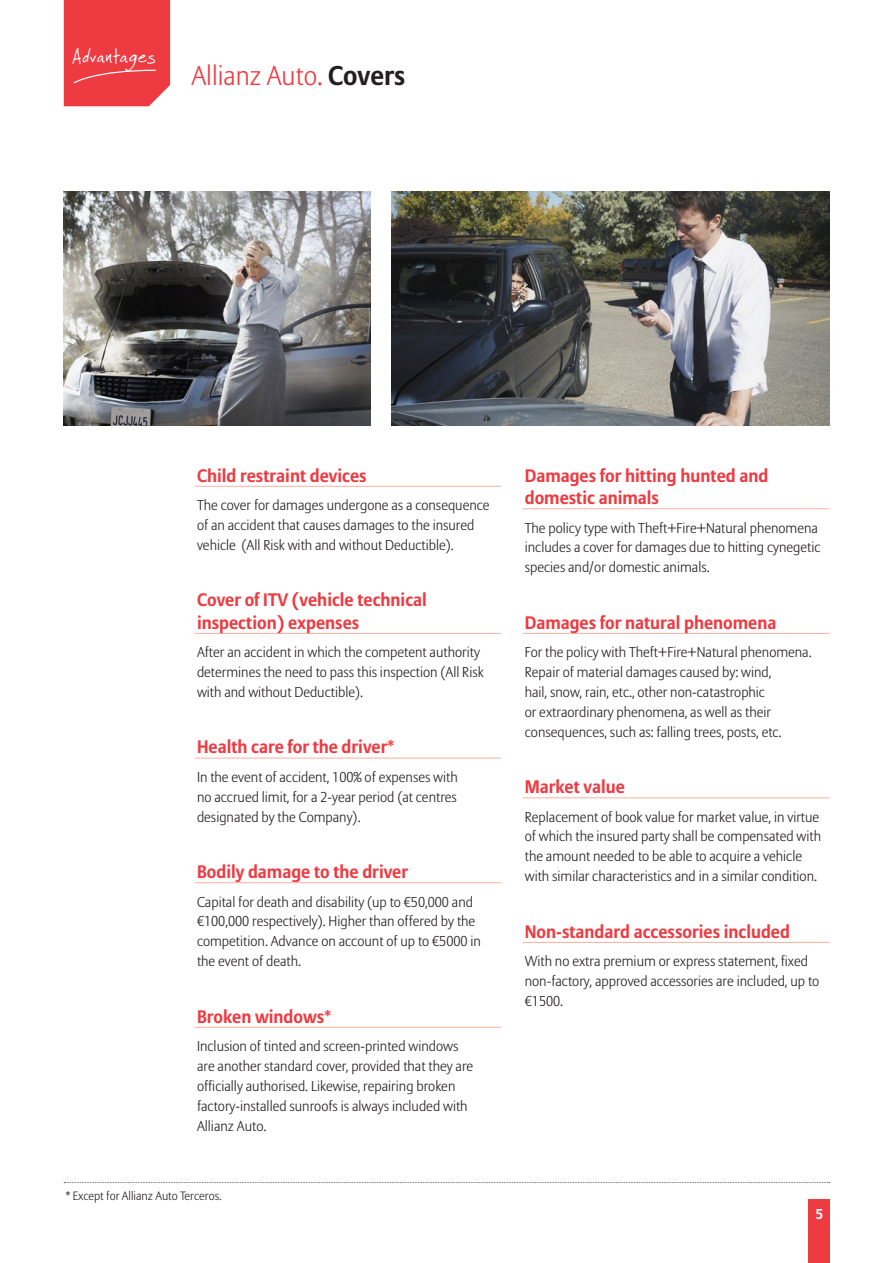
<style>
.page{position:relative;width:893px;height:1263px;background:#fff}
.page>*{position:absolute;margin:0;border:0;box-sizing:border-box;transform-origin:0 0}
.t1{font:300 27px "Allianz Sans";color:#ee3a41}
.Title_40_46_375_ASL{font:21px "Faraco Hand";letter-spacing:-.02em;color:#fff}
.Titulo_tabla_rojo{font:700 18px/22.5px "Allianz Sans";color:#ee3a41}
.Copy_9_5_13_25_ASL_A{font:300 14.25px/19.8px "Allianz Sans";color:#231f20}
.Copy_9_5_13_25_ASL_A-2{font:700 14.25px "Allianz Sans";color:#fff}
.Notes{font:300 12px "Allianz Sans";color:#231f20}
.s1{font-weight:700;color:#231f20}
</style>
<div class="page">
<div style="left:808px;top:1199px;width:21px;height:64px;background:#ee3a41"></div>
<div style="left:64px;top:0;width:106px;height:106px;background:#ee3a41"></div>
<img style="left:64px;top:191px;width:306px;height:234px">
<hr style="left:195px;top:486px;width:306px;height:1px;background:#f9b1a0">
<hr style="left:195px;top:633px;width:306px;height:1px;background:#f9b1a0">
<hr style="left:195px;top:758px;width:306px;height:1px;background:#f9b1a0">
<hr style="left:195px;top:882px;width:306px;height:1px;background:#f9b1a0">
<hr style="left:195px;top:1027px;width:306px;height:1px;background:#f9b1a0">
<hr style="left:523px;top:508px;width:306px;height:1px;background:#f9b1a0">
<hr style="left:523px;top:633px;width:306px;height:1px;background:#f9b1a0">
<hr style="left:523px;top:797px;width:306px;height:1px;background:#f9b1a0">
<hr style="left:523px;top:942px;width:306px;height:1px;background:#f9b1a0">
<svg style="left:64px;top:1182px;width:766px;height:1px"></svg>
<img style="left:392px;top:191px;width:437px;height:234px">
<p class="Title_40_46_375_ASL" style="left:72px;top:44px;width:85px">Advantages</p>
<p class="t1" style="left:191px;top:59px;width:215px">Allianz Auto. <span class="s1">Covers</span></p>
<p class="Titulo_tabla_rojo" style="left:197px;top:464px;width:171px">Child restraint devices</p>
<p class="Copy_9_5_13_25_ASL_A" style="left:197px;top:495px;width:294px">The cover for damages undergone as a consequence of an accident that causes damages to the insured vehicle (All Risk with and without Deductible).</p>
<p class="Titulo_tabla_rojo" style="left:197px;top:588px;width:231px">Cover of ITV (vehicle technical inspection) expenses</p>
<p class="Copy_9_5_13_25_ASL_A" style="left:197px;top:642px;width:288px">After an accident in which the competent authority determines the need to pass this inspection (All Risk with and without Deductible).</p>
<p class="Titulo_tabla_rojo" style="left:197px;top:736px;width:199px">Health care for the driver*</p>
<p class="Copy_9_5_13_25_ASL_A" style="left:197px;top:767px;width:262px;text-align:justify">In the event of accident, 100% of expenses with no accrued limit, for a 2-year period (at centres designated by the Company).</p>
<p class="Titulo_tabla_rojo" style="left:197px;top:860px;width:213px">Bodily damage to the driver</p>
<p class="Copy_9_5_13_25_ASL_A" style="left:197px;top:891px;width:285px">Capital for death and disability (up to €50,000 and €100,000 respectively). Higher than offered by the competition. Advance on account of up to €5000 in the event of death.</p>
<p class="Titulo_tabla_rojo" style="left:197px;top:1005px;width:136px">Broken windows*</p>
<p class="Copy_9_5_13_25_ASL_A" style="left:197px;top:1036px;width:278px">Inclusion of tinted and screen-printed windows are another standard cover, provided that they are officially authorised. Likewise, repairing broken factory-installed sunroofs is always included with Allianz Auto.</p>
<p class="Notes" style="left:66px;top:1188px;width:157px">* Except for Allianz Auto Terceros.</p>
<p class="Titulo_tabla_rojo" style="left:525px;top:464px;width:245px">Damages for hitting hunted and domestic animals</p>
<p class="Copy_9_5_13_25_ASL_A" style="left:525px;top:517px;width:297px">The policy type with Theft+Fire+Natural phenomena includes a cover for damages due to hitting cynegetic species and/or domestic animals.</p>
<p class="Titulo_tabla_rojo" style="left:525px;top:611px;width:253px">Damages for natural phenomena</p>
<p class="Copy_9_5_13_25_ASL_A" style="left:525px;top:642px;width:288px">For the policy with Theft+Fire+Natural phenomena.<br>Repair of material damages caused by: wind,<br>hail, snow, rain, etc., other non-catastrophic<br>or extraordinary phenomena, as well as their consequences, such as: falling trees, posts, etc.</p>
<p class="Titulo_tabla_rojo" style="left:525px;top:775px;width:102px">Market value</p>
<p class="Copy_9_5_13_25_ASL_A" style="left:525px;top:806px;width:298px">Replacement of book value for market value, in virtue of which the insured party shall be compensated with the amount needed to be able to acquire a vehicle with similar characteristics and in a similar condition.</p>
<p class="Titulo_tabla_rojo" style="left:525px;top:920px;width:267px">Non-standard accessories included</p>
<p class="Copy_9_5_13_25_ASL_A" style="left:525px;top:951px;width:296px">With no extra premium or express statement, fixed non-factory, approved accessories are included, up to €1500.</p>
<p class="Copy_9_5_13_25_ASL_A-2" style="left:815px;top:1205px;width:9px">5</p>
</div>
